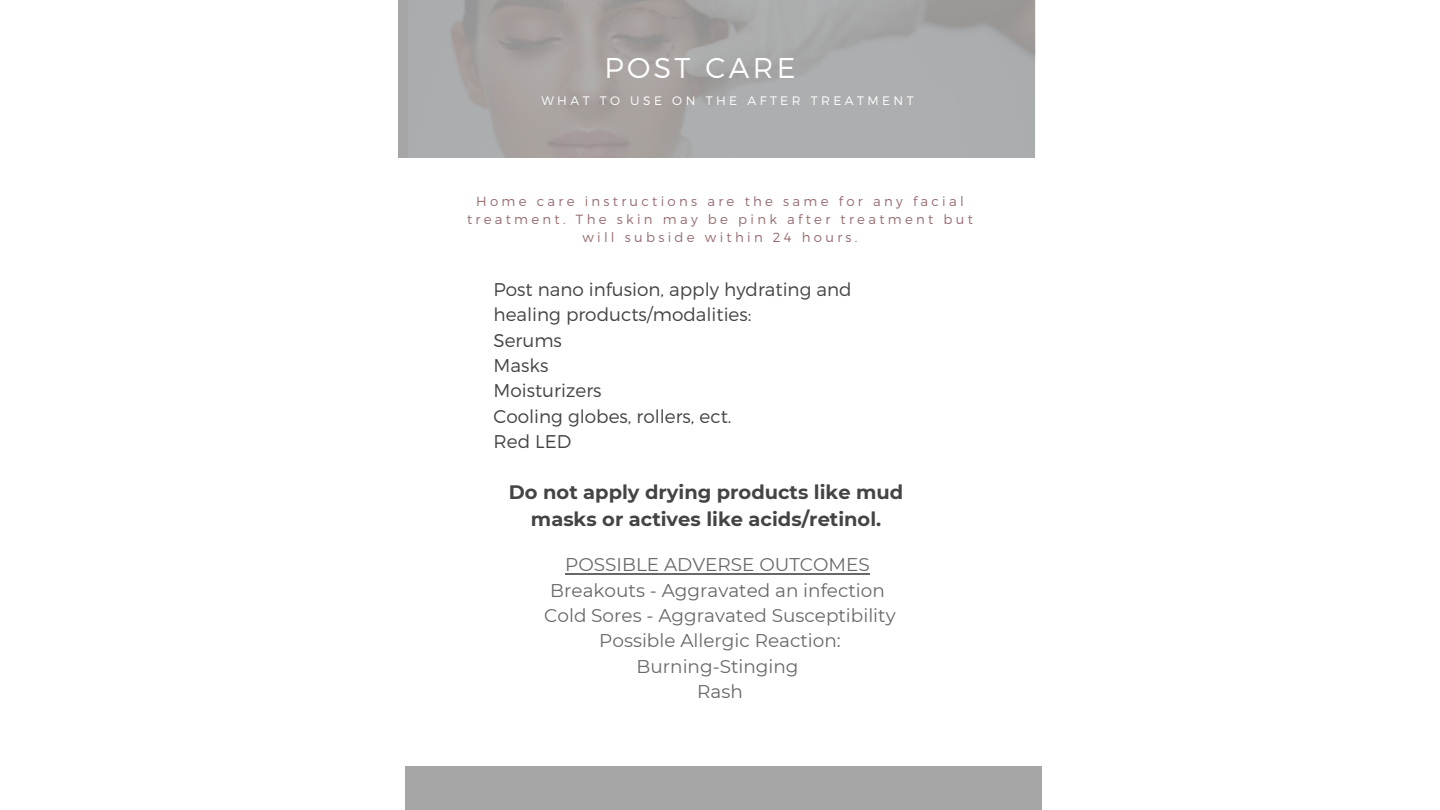
<style>
.page{position:relative;width:1440px;height:810px;background:#fff}
.page>*{position:absolute;margin:0;border:0;box-sizing:border-box;transform-origin:0 0}
.t1{font:300 28.6px "Montserrat";letter-spacing:.12em;color:#fff}
.t2{font:700 19.4px/26.8px "Montserrat";color:#444;text-align:center}
.t3{font:18.4px/25.3px "Montserrat";color:#696868;text-align:center}
.t4{font:300 18.4px/25.3px "Montserrat";color:#444}
.t5{font:300 13.3px/18.4px "Montserrat";letter-spacing:.25em;color:#966c70;text-align:center}
.t6{font:300 12.3px "Montserrat";letter-spacing:.28em;color:#fff}
</style>
<div class="page">
<div style="left:398px;top:0;width:637px;height:158px;background:#aaadae"></div>
<div style="left:405px;top:766px;width:636px;height:44px;background:#a6a6a6"></div>
<hr style="left:565px;top:573px;width:305px;height:2px;background:#696868">
<h1 class="t1" style="left:604px;top:49px;width:193px">POST CARE</h1>
<p class="t6" style="left:541px;top:92px;width:374px">WHAT TO USE ON THE AFTER TREATMENT</p>
<p class="t5" style="left:467px;top:191px;width:507px">Home care instructions are the same for any facial treatment. The skin may be pink after treatment but will subside within 24 hours.</p>
<p class="t4" style="left:494px;top:276px;width:360px">Post nano infusion, apply hydrating and healing products/modalities:<br>Serums<br>Masks<br>Moisturizers<br>Cooling globes, rollers, ect.<br>Red LED</p>
<p class="t2" style="left:509px;top:479px;width:396px">Do not apply drying products like mud masks or actives like acids/retinol.</p>
<p class="t3" style="left:544px;top:552px;width:353px">POSSIBLE ADVERSE OUTCOMES<br>Breakouts - Aggravated an infection<br>Cold Sores - Aggravated Susceptibility<br>Possible Allergic Reaction:<br>Burning-Stinging<br>Rash</p>
</div>
